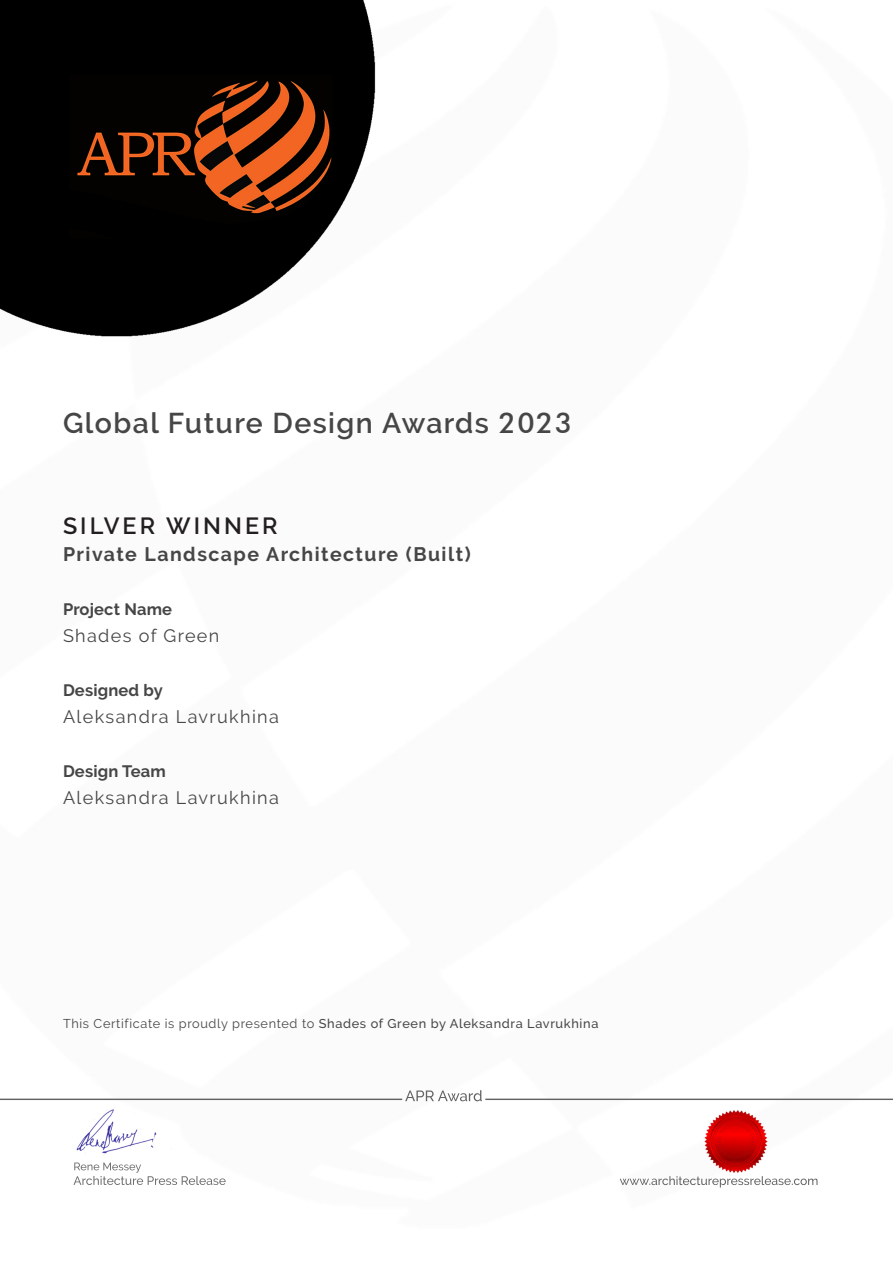
<style>
.page{position:relative;width:893px;height:1263px;background:#fff}
.page>*{position:absolute;margin:0;border:0;box-sizing:border-box;transform-origin:0 0}
.t1{font:600 28.5px "Raleway";letter-spacing:.05em;color:#464646}
.t2{font:600 23.4px "Raleway";letter-spacing:.13em;color:#231f20}
.t3{font:700 19.5px "Raleway";letter-spacing:.075em;color:#464646}
.t4{font:18px "Raleway";letter-spacing:.075em;color:#464646}
.t5{font:700 16.5px "Raleway";letter-spacing:.01em;color:#464646}
.t6{font:12.75px "Raleway";letter-spacing:.05em;color:#464646}
.s1{font-family:"Futura BT";font-weight:500}
.s2{font-weight:500}
</style>
<div class="page">
<img style="left:0;top:0;width:893px;height:1188px">
<p class="t1" style="left:63px;top:407px;width:510px">Global Future Design Awards <span class="s1">2023</span></p>
<p class="t2" style="left:63px;top:512px;width:216px">SILVER WINNER</p>
<p class="t3" style="left:63px;top:543px;width:409px">Private Landscape Architecture (Built)</p>
<p class="t5" style="left:63px;top:600px;width:111px">Project Name</p>
<p class="t4" style="left:63px;top:625px;width:158px">Shades of Green</p>
<p class="t5" style="left:63px;top:681px;width:101px">Designed by</p>
<p class="t4" style="left:63px;top:706px;width:217px">Aleksandra Lavrukhina</p>
<p class="t5" style="left:63px;top:762px;width:104px">Design Team</p>
<p class="t4" style="left:63px;top:787px;width:217px">Aleksandra Lavrukhina</p>
<p class="t6" style="left:63px;top:1016px;width:537px">This Certificate is proudly presented to <span class="s2">Shades of Green by Aleksandra Lavrukhina</span></p>
</div>
